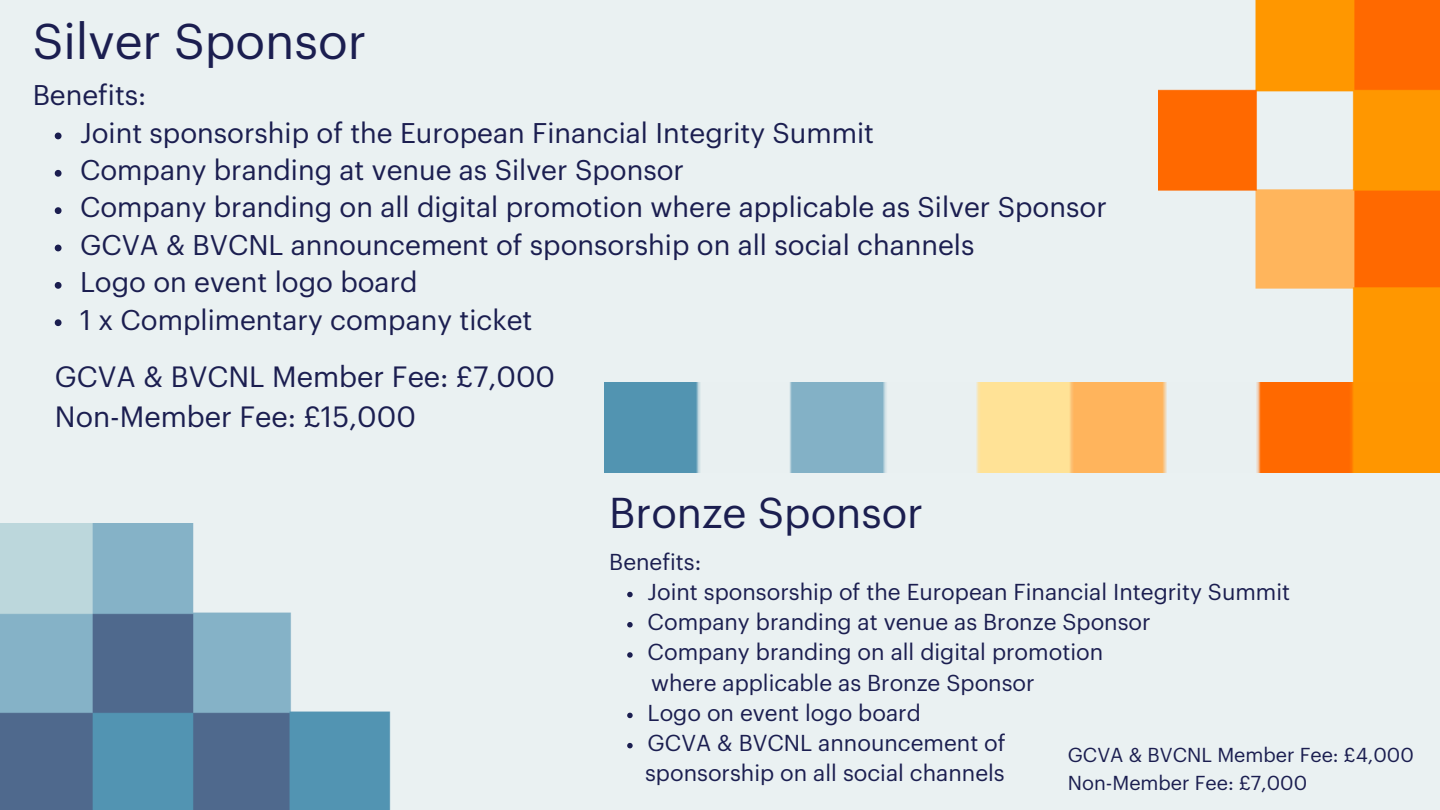
<style>
.page{position:relative;width:1440px;height:810px;background:#eaf1f2}
.page>*{position:absolute;margin:0;border:0;box-sizing:border-box;transform-origin:0 0}
.t1{font:49px "Graphik";color:#1b1e50}
.t2{font:42.2px "Graphik";color:#1b1e50}
.t3{font:28.8px/39.8px "Graphik";color:#1b1e50}
.t4{font:27.8px "Graphik";color:#1b1e50}
.t5{font:22.6px "Graphik";color:#1b1e50}
.t6{font:19.8px "Graphik";color:#1b1e50}
</style>
<div class="page">
<img style="left:1158px;top:0;width:282px;height:382px">
<img style="left:0;top:524px;width:391px;height:286px">
<div style="left:352px;top:561px;width:42px;height:51px;background:#eaf1f2"></div>
<img style="left:605px;top:382px;width:835px;height:90px">
<svg style="left:627px;top:592px;width:6px;height:5px"></svg>
<svg style="left:627px;top:622px;width:6px;height:6px"></svg>
<svg style="left:627px;top:652px;width:6px;height:6px"></svg>
<svg style="left:627px;top:713px;width:6px;height:5px"></svg>
<svg style="left:627px;top:743px;width:6px;height:5px"></svg>
<svg style="left:55px;top:133px;width:7px;height:6px"></svg>
<svg style="left:55px;top:170px;width:7px;height:7px"></svg>
<svg style="left:55px;top:207px;width:7px;height:7px"></svg>
<svg style="left:55px;top:245px;width:7px;height:6px"></svg>
<svg style="left:55px;top:282px;width:7px;height:7px"></svg>
<svg style="left:55px;top:319px;width:7px;height:7px"></svg>
<h3 class="t1" style="left:33px;top:18px;width:335px">Silver Sponsor</h3>
<p class="t4" style="left:33px;top:83px;width:115px">Benefits:</p>
<p class="t4" style="left:80px;top:120px;width:796px">Joint sponsorship of the European Financial Integrity Summit</p>
<h2 class="t4" style="left:80px;top:157px;width:606px">Company branding at venue as Silver Sponsor</h2>
<h4 class="t4" style="left:80px;top:195px;width:1028px">Company branding on all digital promotion where applicable as Silver Sponsor</h4>
<p class="t4" style="left:80px;top:232px;width:896px">GCVA &amp; BVCNL announcement of sponsorship on all social channels</p>
<p class="t4" style="left:80px;top:269px;width:339px">Logo on event logo board</p>
<p class="t4" style="left:80px;top:307px;width:454px">1 x Complimentary company ticket</p>
<h4 class="t3" style="left:55px;top:358px;width:502px">GCVA &amp; BVCNL Member Fee: £7,000<br>Non-Member Fee: £15,000</h4>
<p class="t2" style="left:609px;top:493px;width:315px">Bronze Sponsor</p>
<h1 class="t5" style="left:609px;top:551px;width:94px">Benefits:</h1>
<h3 class="t5" style="left:648px;top:582px;width:644px">Joint sponsorship of the European Financial Integrity Summit</h3>
<p class="t5" style="left:648px;top:612px;width:505px">Company branding at venue as Bronze Sponsor</p>
<p class="t5" style="left:648px;top:642px;width:457px">Company branding on all digital promotion</p>
<p class="t5" style="left:651px;top:672px;width:385px">where applicable as Bronze Sponsor</p>
<p class="t5" style="left:648px;top:702px;width:275px">Logo on event logo board</p>
<p class="t5" style="left:648px;top:733px;width:360px">GCVA &amp; BVCNL announcement of</p>
<p class="t5" style="left:645px;top:763px;width:361px">sponsorship on all social channels</p>
<p class="t6" style="left:1068px;top:746px;width:348px">GCVA &amp; BVCNL Member Fee: £4,000</p>
<p class="t6" style="left:1068px;top:773px;width:241px">Non-Member Fee: £7,000</p>
</div>
